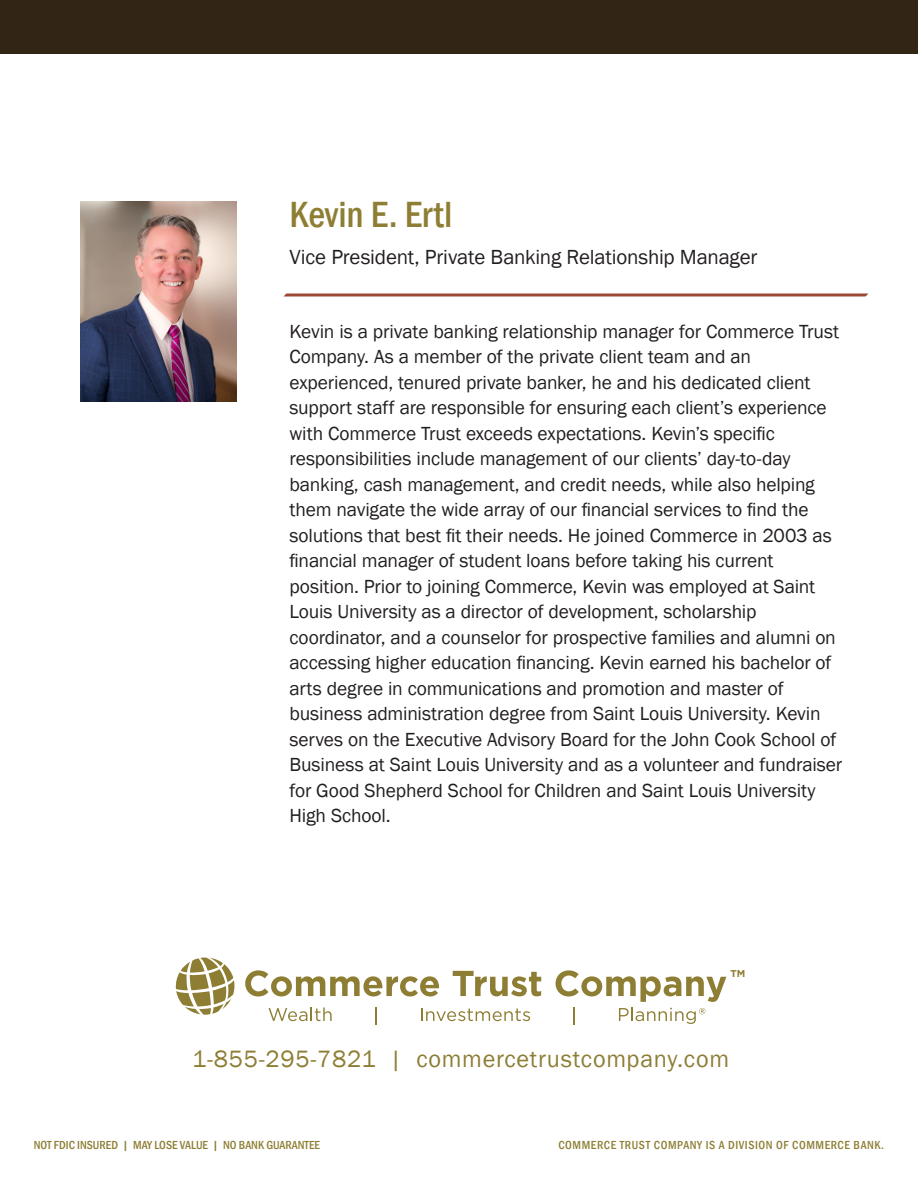
<style>
.page{position:relative;width:918px;height:1188px;background:#fff}
.page>*{position:absolute;margin:0;border:0;box-sizing:border-box;transform-origin:0 0}
.Deck{font:500 condensed 37.5px "Franklin Gothic";color:#8d7e34}
.t1{font:24.3px "Franklin Gothic";letter-spacing:.03em;color:#8d7e34}
.Deck-2{font:21px "Franklin Gothic";letter-spacing:-.01em;color:#231f20}
.Deck-3{font:19.5px/25.5px "Franklin Gothic";letter-spacing:-.01em;color:#231f20}
.t2{font:500 condensed 12px "Franklin Gothic";letter-spacing:.04em;color:#8d7e34}
.t3{font:500 condensed 12px "Franklin Gothic";color:#8d7e34}
.t4{font:700 9.9px "Gotham";color:#8d7e34}
</style>
<div class="page">
<img style="left:81px;top:201px;width:155px;height:200px">
<div style="left:0;top:0;width:918px;height:54px;background:#322515"></div>
<svg style="left:176px;top:958px;width:59px;height:57px"></svg>
<svg style="left:245px;top:970px;width:194px;height:26px"></svg>
<svg style="left:453px;top:971px;width:88px;height:25px"></svg>
<svg style="left:556px;top:970px;width:170px;height:32px"></svg>
<svg style="left:268px;top:1008px;width:64px;height:13px"></svg>
<svg style="left:375px;top:1008px;width:2px;height:17px"></svg>
<svg style="left:421px;top:1008px;width:109px;height:13px"></svg>
<svg style="left:574px;top:1008px;width:1px;height:17px"></svg>
<svg style="left:619px;top:1008px;width:86px;height:16px"></svg>
<svg style="left:284px;top:293px;width:585px;height:3px;background:#ac6856"></svg>
<p class="Deck" style="left:290px;top:190px;width:164px">Kevin E. Ertl</p>
<p class="Deck-2" style="left:290px;top:244px;width:469px">Vice President, Private Banking Relationship Manager</p>
<p class="Deck-3" style="left:290px;top:319px;width:554px">Kevin is a private banking relationship manager for Commerce Trust Company. As a member of the private client team and an experienced, tenured private banker, he and his dedicated client support staff are responsible for ensuring each client’s experience with Commerce Trust exceeds expectations. Kevin’s specific responsibilities include management of our clients’ day-to-day banking, cash management, and credit needs, while also helping them navigate the wide array of our financial services to find the solutions that best fit their needs. He joined Commerce in 2003 as financial manager of student loans before taking his current position. Prior to joining Commerce, Kevin was employed at Saint Louis University as a director of development, scholarship coordinator, and a counselor for prospective families and alumni on accessing higher education financing. Kevin earned his bachelor of arts degree in communications and promotion and master of business administration degree from Saint Louis University. Kevin serves on the Executive Advisory Board for the John Cook School of Business at Saint Louis University and as a volunteer and fundraiser for Good Shepherd School for Children and Saint Louis University High School.</p>
<p class="t4" style="left:731px;top:967px;width:16px">TM</p>
<p class="t1" style="left:192px;top:1044px;width:539px">1-855-295-7821 | commercetrustcompany.com</p>
<p class="t3" style="left:34px;top:1137px;width:288px">NOT FDIC INSURED | MAY LOSE VALUE | NO BANK GUARANTEE</p>
<p class="t2" style="left:558px;top:1137px;width:327px">COMMERCE TRUST COMPANY IS A DIVISION OF COMMERCE BANK.</p>
</div>
